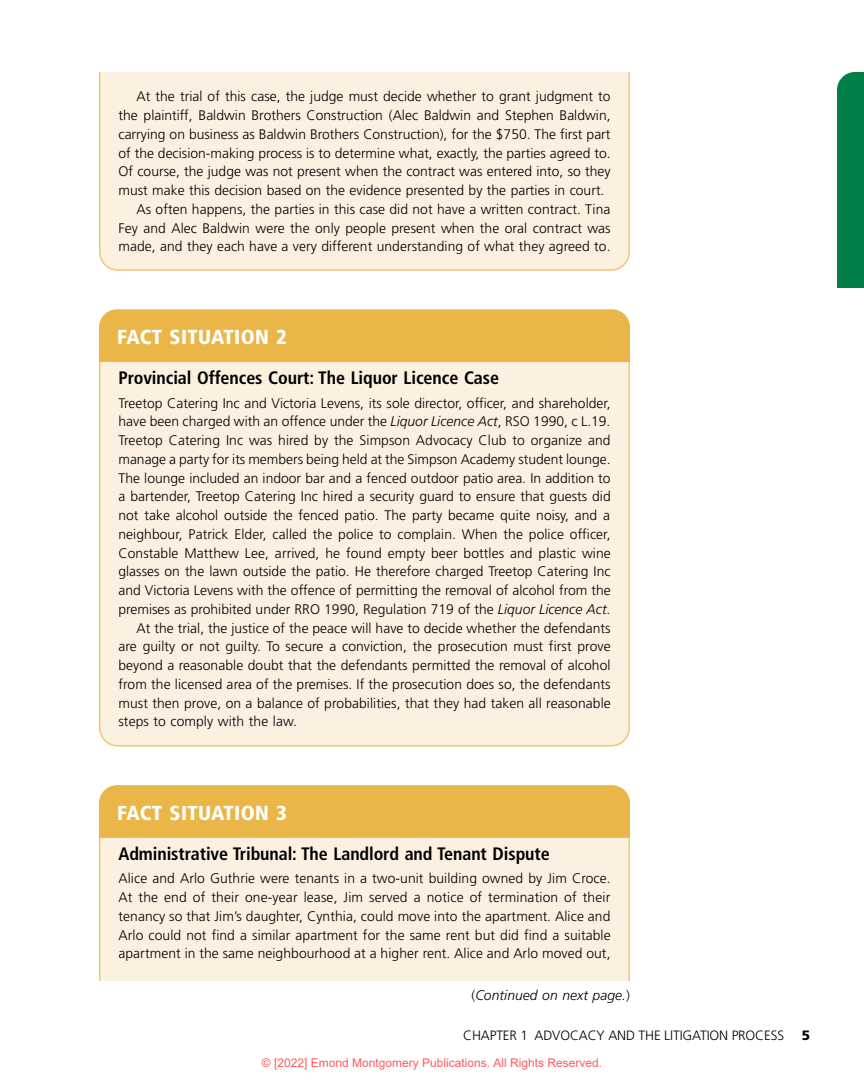
<style>
.page{position:relative;width:864px;height:1080px;background:#fff}
.page>*{position:absolute;margin:0;border:0;box-sizing:border-box;transform-origin:0 0}
.t1{font:900 condensed 20.25px "Frutiger LT Std";letter-spacing:.015em;color:#fff}
.t2{font:700 condensed 18px "Frutiger LT Std";letter-spacing:-.005em;color:#000}
.t3{font:300 13.8px/18.8px "Frutiger LT Std";letter-spacing:.005em;color:#000}
.t4{font:italic 300 13.8px "Frutiger LT Std";letter-spacing:.005em;color:#000}
.t5{font:300 13.5px "Frutiger LT Std";letter-spacing:-.01em;color:#000}
.t6{font:900 13.5px "Frutiger LT Std";color:#000}
.t7{font:12px "Arial";color:rgb(255 0 0/.65)}
.s1{font-style:italic}
.s2{font-style:normal}
</style>
<div class="page">
<div style="left:837px;top:72px;width:27px;height:216px;background:#008047"></div>
<div style="left:99px;top:72px;width:531px;height:199px;background:#fcf1e1"></div>
<div style="left:99px;top:838px;width:531px;height:143px;background:#fcf1e1"></div>
<div style="left:99px;top:785px;width:531px;height:53px;background:#ebb648"></div>
<div style="left:100px;top:345px;width:529px;height:401px;background:#fcf1e1;border-radius:18px"></div>
<div style="left:99px;top:309px;width:531px;height:53px;background:#ebb648"></div>
<p class="t3" style="left:136px;top:87px;width:476px">At the trial of this case, the judge must decide whether to grant judgment to</p>
<p class="t3" style="left:118px;top:106px;width:494px">the plaintiff, Baldwin Brothers Construction (Alec Baldwin and Stephen Baldwin,</p>
<p class="t3" style="left:118px;top:125px;width:494px">carrying on business as Baldwin Brothers Construction), for the $750. The first part</p>
<p class="t3" style="left:118px;top:144px;width:491px">of the decision-making process is to determine what, exactly, the parties agreed to.</p>
<p class="t3" style="left:118px;top:162px;width:494px">Of course, the judge was not present when the contract was entered into, so they</p>
<p class="t3" style="left:118px;top:181px;width:485px">must make this decision based on the evidence presented by the parties in court.</p>
<p class="t3" style="left:136px;top:200px;width:475px">As often happens, the parties in this case did not have a written contract. Tina</p>
<p class="t3" style="left:118px;top:219px;width:494px">Fey and Alec Baldwin were the only people present when the oral contract was</p>
<p class="t3" style="left:118px;top:237px;width:491px">made, and they each have a very different understanding of what they agreed to.</p>
<h1 class="t1" style="left:117px;top:325px;width:171px">FACT SITUATION 2</h1>
<h2 class="t2" style="left:118px;top:367px;width:382px">Provincial Offences Court: The Liquor Licence Case</h2>
<p class="t3" style="left:118px;top:394px;width:494px">Treetop Catering Inc and Victoria Levens, its sole director, officer, and shareholder,</p>
<p class="t3" style="left:118px;top:412px;width:491px">have been charged with an offence under the <span class="s1">Liquor Licence Act</span>, RSO 1990, c L. 19.</p>
<p class="t3" style="left:118px;top:431px;width:494px">Treetop Catering Inc was hired by the Simpson Advocacy Club to organize and</p>
<p class="t3" style="left:118px;top:450px;width:491px">manage a party for its members being held at the Simpson Academy student lounge.</p>
<p class="t3" style="left:118px;top:469px;width:494px">The lounge included an indoor bar and a fenced outdoor patio area. In addition to</p>
<p class="t3" style="left:118px;top:487px;width:494px">a bartender, Treetop Catering Inc hired a security guard to ensure that guests did</p>
<p class="t3" style="left:118px;top:506px;width:493px">not take alcohol outside the fenced patio. The party became quite noisy, and a</p>
<p class="t3" style="left:118px;top:525px;width:494px">neighbour, Patrick Elder, called the police to complain. When the police officer,</p>
<p class="t3" style="left:118px;top:544px;width:494px">Constable Matthew Lee, arrived, he found empty beer bottles and plastic wine</p>
<p class="t3" style="left:118px;top:562px;width:494px">glasses on the lawn outside the patio. He therefore charged Treetop Catering Inc</p>
<p class="t3" style="left:118px;top:581px;width:494px">and Victoria Levens with the offence of permitting the removal of alcohol from the</p>
<p class="t3" style="left:118px;top:600px;width:491px">premises as prohibited under RRO 1990, Regulation 719 of the <span class="s1">Liquor Licence Act</span>.</p>
<p class="t3" style="left:136px;top:619px;width:476px">At the trial, the justice of the peace will have to decide whether the defendants</p>
<p class="t3" style="left:118px;top:637px;width:494px">are guilty or not guilty. To secure a conviction, the prosecution must first prove</p>
<p class="t3" style="left:118px;top:656px;width:494px">beyond a reasonable doubt that the defendants permitted the removal of alcohol</p>
<p class="t3" style="left:118px;top:675px;width:494px">from the licensed area of the premises. If the prosecution does so, the defendants</p>
<p class="t3" style="left:118px;top:694px;width:494px">must then prove, on a balance of probabilities, that they had taken all reasonable</p>
<p class="t3" style="left:118px;top:712px;width:177px">steps to comply with the law.</p>
<h1 class="t1" style="left:117px;top:801px;width:171px">FACT SITUATION 3</h1>
<h2 class="t2" style="left:118px;top:843px;width:433px">Administrative Tribunal: The Landlord and Tenant Dispute</h2>
<p class="t3" style="left:118px;top:869px;width:494px">Alice and Arlo Guthrie were tenants in a two-unit building owned by Jim Croce.<br>At the end of their one-year lease, Jim served a notice of termination of their tenancy so that Jim’s daughter, Cynthia, could move into the apartment. Alice and Arlo could not find a similar apartment for the same rent but did find a suitable apartment in the same neighbourhood at a higher rent. Alice and Arlo moved out,</p>
<p class="t4" style="left:471px;top:988px;width:160px"><span class="s2">(</span>Continued on next page.<span class="s2">)</span></p>
<p class="t5" style="left:463px;top:1027px;width:322px">CHAPTER 1 ADVOCACY AND THE LITIGATION PROCESS</p>
<p class="t6" style="left:802px;top:1027px;width:10px">5</p>
<p class="t7" style="left:262px;top:1054px;width:342px">© [2022] Emond Montgomery Publications. All Rights Reserved.</p>
</div>
